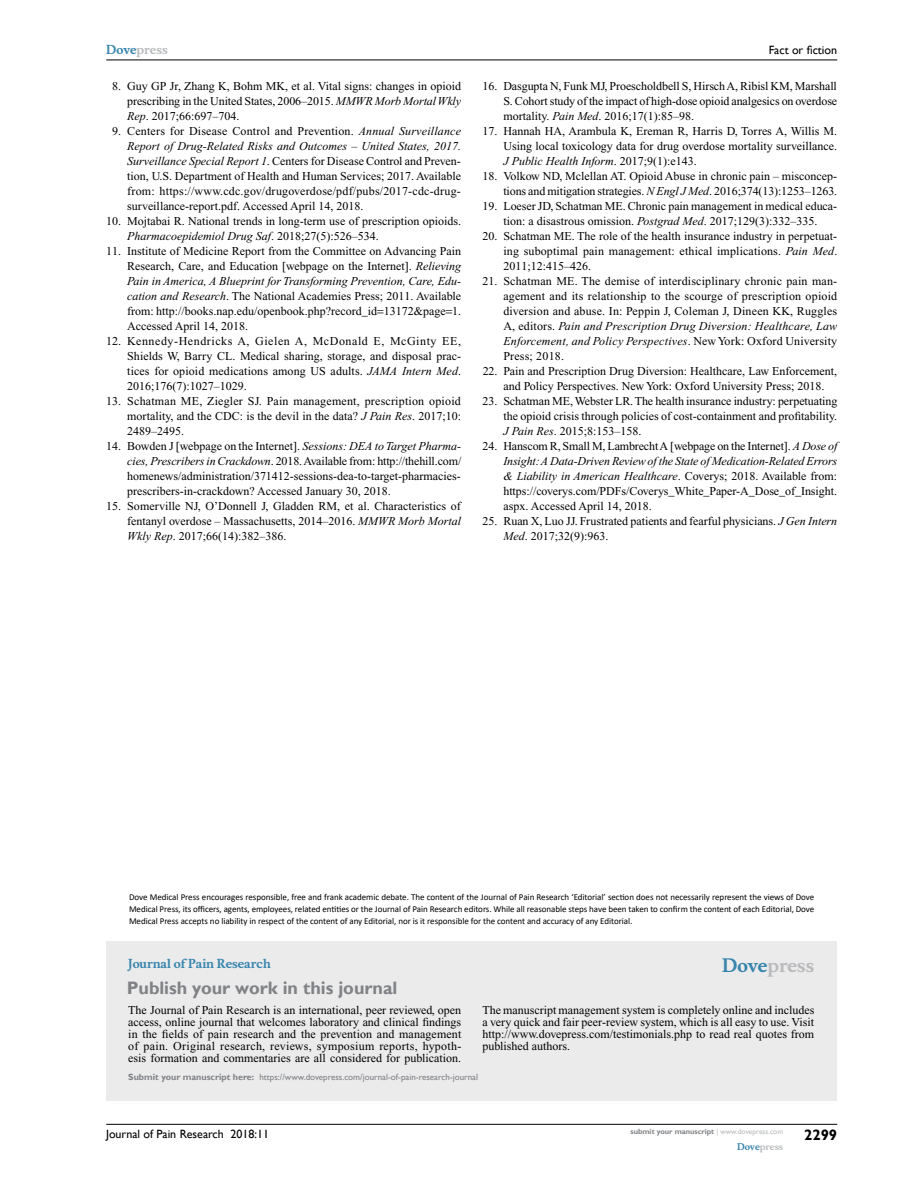
<style>
.page{position:relative;width:918px;height:1188px;background:#fff}
.page>*{position:absolute;margin:0;border:0;box-sizing:border-box;transform-origin:0 0}
.t1{font:700 18px "Gill Sans";color:#808285}
.t2{font:700 18px "Musee";color:#b8babc}
.t3{font:700 15px "Gill Sans";color:#000}
.t4{font:12px/15px "Times New Roman";color:#000;text-align:justify}
.t5{font:12px "Gill Sans";color:#000}
.t6{font:700 12px "Musee";color:#3785ad}
.t7{font:700 12px "Musee";color:#b8babc}
.t8{font:9px/12px "Calibri";letter-spacing:-.005em;color:#000;text-align:justify}
.t9{font:9px "Gill Sans";color:#808285}
.t10{font:700 9px "Musee";color:#b8babc}
.t11{font:700 7.5px "Gill Sans";color:#808285}
.s1{color:#3785ad}
.s2{font-style:italic}
.s3{font-weight:700}
.s4{font-weight:400;color:#b8babc}
</style>
<div class="page">
<div style="left:106px;top:941px;width:731px;height:159px;background:#ebebec"></div>
<hr style="left:106px;top:1124px;width:731px;height:1px;background:#000">
<hr style="left:106px;top:60px;width:731px;height:1px;background:#000">
<p class="t7" style="left:106px;top:43px;width:63px"><span class="s1">Dove</span>press</p>
<p class="t4" style="left:127px;top:79px;width:335px;text-indent:-15px">8. Guy GP Jr, Zhang K, Bohm MK, et al. Vital signs: changes in opioid prescribing in the United States, 2006–2015. <span class="s2">MMWR Morb Mortal Wkly Rep</span>. 2017;66:697–704.</p>
<p class="t4" style="left:127px;top:124px;width:335px;text-indent:-15px">9. Centers for Disease Control and Prevention. <span class="s2">Annual Surveillance Report of Drug-Related Risks and Outcomes – United States, 2017.<br>Surveillance Special Report 1</span>. Centers for Disease Control and Preven&shy;tion, U.S. Department of Health and Human Services; 2017. Available from: https://www.cdc.gov/drugoverdose/pdf/pubs/2017-cdc-drug&shy;surveillance-report.pdf. Accessed April 14, 2018.</p>
<p class="t4" style="left:127px;top:214px;width:335px;text-indent:-21px">10. Mojtabai R. National trends in long-term use of prescription opioids.<br><span class="s2">Pharmacoepidemiol Drug Saf</span>. 2018;27(5):526–534.</p>
<p class="t4" style="left:127px;top:244px;width:336px;text-indent:-21px">11. Institute of Medicine Report from the Committee on Advancing Pain Research, Care, and Education [webpage on the Internet]. <span class="s2">Relieving Pain in America, A Blueprint for Transforming Prevention, Care, Edu&shy;cation and Research</span>. The National Academies Press; 2011. Available from: http://books.nap.edu/openbook.php?record_id 13172&amp;page 1.<br>Accessed April 14, 2018.</p>
<p class="t4" style="left:127px;top:334px;width:335px;text-indent:-21px">12. Kennedy-Hendricks A, Gielen A, McDonald E, McGinty EE, Shields W, Barry CL. Medical sharing, storage, and disposal prac&shy;tices for opioid medications among US adults. <span class="s2">JAMA Intern Med</span>.<br>2016;176(7):1027–1029.</p>
<p class="t4" style="left:127px;top:394px;width:335px;text-indent:-21px">13. Schatman ME, Ziegler SJ. Pain management, prescription opioid mortality, and the CDC: is the devil in the data? <span class="s2">J Pain Res</span>. 2017;10:<br>2489–2495.</p>
<p class="t4" style="left:127px;top:439px;width:336px;text-indent:-21px">14. Bowden J [webpage on the Internet]. <span class="s2">Sessions: DEA to Target Pharma&shy;cies, Prescribers in Crackdown</span>. 2018. Available from: http://thehill.com/ homenews/administration/371412-sessions-dea-to-target-pharmacies&shy;prescribers-in-crackdown? Accessed January 30, 2018.</p>
<p class="t4" style="left:127px;top:499px;width:335px;text-indent:-21px">15. Somerville NJ, O’Donnell J, Gladden RM, et al. Characteristics of fentanyl overdose – Massachusetts, 2014–2016. <span class="s2">MMWR Morb Mortal Wkly Rep</span>. 2017;66(14):382–386.</p>
<p class="t5" style="left:769px;top:43px;width:70px">Fact or fiction</p>
<p class="t4" style="left:503px;top:79px;width:335px;text-indent:-21px">16. Dasgupta N, Funk MJ, Proescholdbell S, Hirsch A, Ribisl KM, Marshall S. Cohort study of the impact of high-dose opioid analgesics on overdose mortality. <span class="s2">Pain Med</span>. 2016;17(1):85–98.</p>
<p class="t4" style="left:503px;top:124px;width:335px;text-indent:-21px">17. Hannah HA, Arambula K, Ereman R, Harris D, Torres A, Willis M.<br>Using local toxicology data for drug overdose mortality surveillance.<br><span class="s2">J Public Health Inform</span>. 2017;9(1):e143.</p>
<p class="t4" style="left:482px;top:169px;width:356px;text-align:right">18. Volkow ND, Mclellan AT. Opioid Abuse in chronic pain – misconcep&shy;tions and mitigation strategies. <span class="s2">N Engl J Med</span>. 2016;374(13):1253–1263.</p>
<p class="t4" style="left:482px;top:199px;width:356px;text-align:center">19. Loeser JD, Schatman ME. Chronic pain management in medical educa&shy;tion: a disastrous omission. <span class="s2">Postgrad Med</span>. 2017;129(3):332–335.</p>
<p class="t4" style="left:503px;top:229px;width:336px;text-indent:-21px">20. Schatman ME. The role of the health insurance industry in perpetuat&shy;ing suboptimal pain management: ethical implications. <span class="s2">Pain Med</span>.<br>2011;12:415–426.</p>
<p class="t4" style="left:503px;top:274px;width:335px;text-indent:-21px">21. Schatman ME. The demise of interdisciplinary chronic pain man&shy;agement and its relationship to the scourge of prescription opioid diversion and abuse. In: Peppin J, Coleman J, Dineen KK, Ruggles A, editors. <span class="s2">Pain and Prescription Drug Diversion: Healthcare, Law Enforcement, and Policy Perspectives</span>. New York: Oxford University Press; 2018.</p>
<p class="t4" style="left:503px;top:364px;width:335px;text-indent:-21px">22. Pain and Prescription Drug Diversion: Healthcare, Law Enforcement, and Policy Perspectives. New York: Oxford University Press; 2018.</p>
<p class="t4" style="left:503px;top:394px;width:336px;text-indent:-21px">23. Schatman ME, Webster LR. The health insurance industry: perpetuating the opioid crisis through policies of cost-containment and profitability.<br><span class="s2">J Pain Res</span>. 2015;8:153–158.</p>
<p class="t4" style="left:503px;top:439px;width:336px;text-indent:-21px">24. Hanscom R, Small M, Lambrecht A [webpage on the Internet]. <span class="s2">A Dose of Insight: A Data-Driven Review of the State of Medication-Related Errors &amp; Liability in American Healthcare</span>. Coverys; 2018. Available from: https://coverys.com/PDFs/Coverys_White_Paper-A_Dose_of_Insight. aspx. Accessed April 14, 2018.</p>
<p class="t4" style="left:503px;top:514px;width:335px;text-indent:-21px">25. Ruan X, Luo JJ. Frustrated patients and fearful physicians. <span class="s2">J Gen Intern<br>Med</span>. 2017;32(9):963.</p>
<p class="t8" style="left:129px;top:891px;width:687px">Dove Medical Press encourages responsible, free and frank academic debate. The content of the Journal of Pain Research ‘Editorial’ section does not necessarily represent the views of Dove Medical Press, its officers, agents, employees, related entities or the Journal of Pain Research editors. While all reasonable steps have been taken to confirm the content of each Editorial, Dove Medical Press accepts no liability in respect of the content of any Editorial, nor is it responsible for the content and accuracy of any Editorial.</p>
<p class="t6" style="left:128px;top:956px;width:144px">Journal of Pain Research</p>
<h1 class="t1" style="left:127px;top:977px;width:272px">Publish your work in this journal</h1>
<h1 class="t2" style="left:722px;top:955px;width:94px"><span class="s1">Dove</span>press</h1>
<p class="t4" style="left:128px;top:1004px;width:335px;line-height:12px">The Journal of Pain Research is an international, peer reviewed, open access, online journal that welcomes laboratory and clinical findings in the fields of pain research and the prevention and management of pain. Original research, reviews, symposium reports, hypoth&shy;esis formation and commentaries are all considered for publication.</p>
<p class="t4" style="left:482px;top:1004px;width:334px;line-height:12px">The manuscript management system is completely online and includes a very quick and fair peer-review system, which is all easy to use. Visit http://www.dovepress.com/testimonials.php to read real quotes from published authors.</p>
<p class="t9" style="left:128px;top:1072px;width:351px"><span class="s3">Submit your manuscript here:</span> https://www.dovepress.com/journal-of-pain-research-journal</p>
<p class="t5" style="left:106px;top:1127px;width:164px">Journal of Pain Research 2018:11</p>
<p class="t11" style="left:631px;top:1127px;width:154px">submit your manuscript <span class="s4">| www.dovepress.com</span></p>
<p class="t10" style="left:737px;top:1141px;width:48px"><span class="s1">Dove</span>press</p>
<p class="t3" style="left:804px;top:1126px;width:35px">2299</p>
</div>
